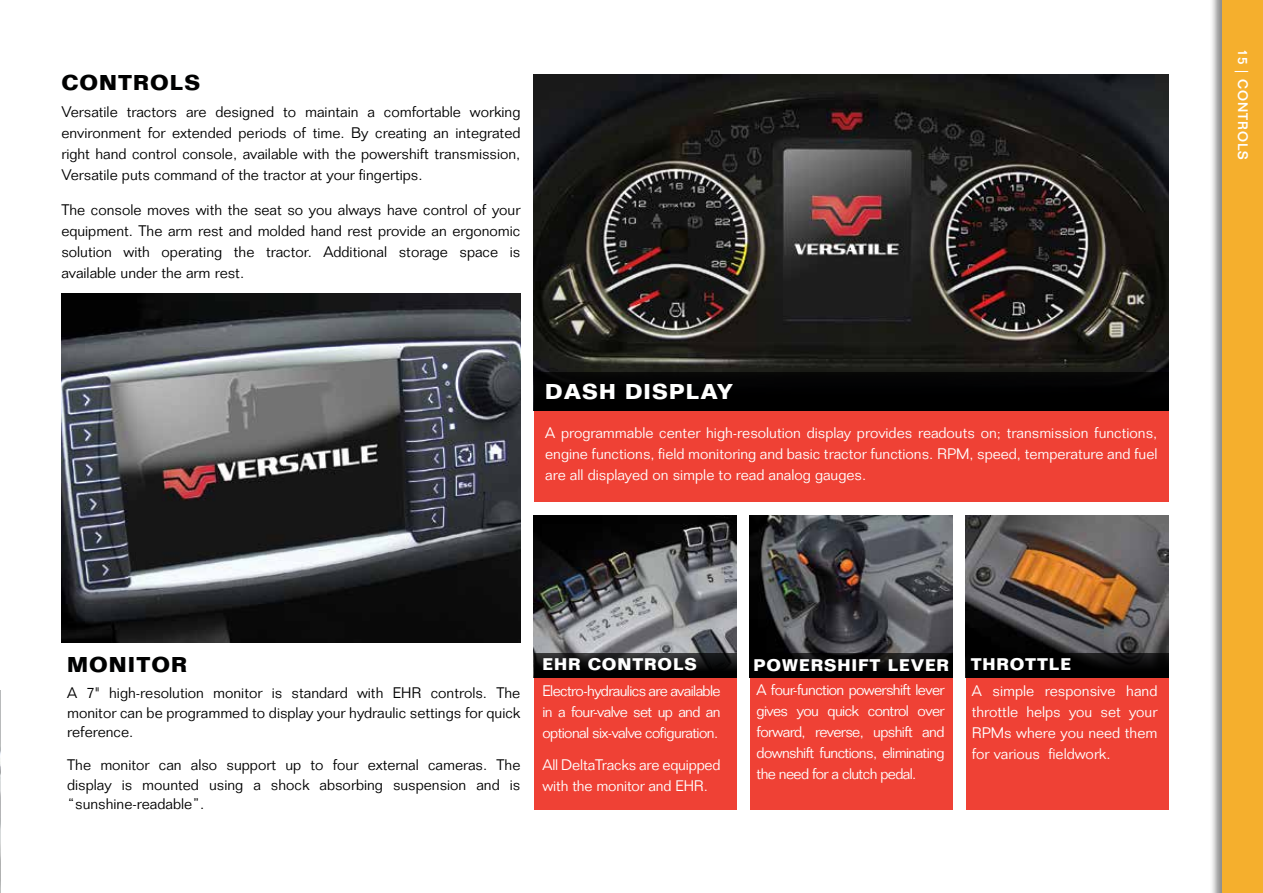
<style>
.page{position:relative;width:1263px;height:893px;background:#fff}
.page>*{position:absolute;margin:0;border:0;box-sizing:border-box;transform-origin:0 0}
.t1{font:700 21px "Folio Std";letter-spacing:.05em;color:#000101}
.t2{font:700 21px "Folio Std";letter-spacing:.05em;color:#fff}
.t3{font:700 16.5px "Folio Std";letter-spacing:.05em;color:#fff}
.t4{font:300 15px/21px "Folio Std";color:#000101;text-align:justify}
.t5{font:300 15px/21px "Folio Std";letter-spacing:-.01em;color:#fff;text-align:justify}
.t6{font:500 13.5px "Folio Std";letter-spacing:.07em;color:#fff}
</style>
<div class="page">
<div style="left:534px;top:675px;width:203px;height:135px;background:#ef4135"></div>
<div style="left:750px;top:675px;width:202px;height:135px;background:#ef4135"></div>
<div style="left:966px;top:675px;width:203px;height:135px;background:#ef4135"></div>
<svg style="left:0;top:690px;width:1px;height:203px"></svg>
<img style="left:534px;top:75px;width:635px;height:297px">
<img style="left:966px;top:516px;width:203px;height:137px">
<img style="left:750px;top:516px;width:203px;height:137px">
<img style="left:534px;top:516px;width:203px;height:137px">
<img style="left:61px;top:293px;width:459px;height:349px">
<div style="left:534px;top:410px;width:634px;height:92px;background:#ef4135"></div>
<div style="left:1209px;top:0;width:54px;height:893px;background:#000;opacity:.45"></div>
<div style="left:1222px;top:0;width:41px;height:893px;background:#f5af2d"></div>
<div style="left:534px;top:372px;width:635px;height:38px;background:#000"></div>
<div style="left:966px;top:653px;width:203px;height:25px;background:#000"></div>
<svg style="left:750px;top:653px;width:203px;height:25px;background:#060506"></svg>
<svg style="left:534px;top:653px;width:203px;height:25px;background:#111212"></svg>
<h1 class="t1" style="left:61px;top:69px;width:141px">CONTROLS</h1>
<p class="t4" style="left:61px;top:102px;width:461px">Versatile tractors are designed to maintain a comfortable working environment for extended periods of time. By creating an integrated right hand control console, available with the powershift transmission, Versatile puts command of the tractor at your fingertips.</p>
<p class="t4" style="left:61px;top:199px;width:461px">The console moves with the seat so you always have control of your equipment. The arm rest and molded hand rest provide an ergonomic solution with operating the tractor. Additional storage space is available under the arm rest.</p>
<h1 class="t2" style="left:545px;top:378px;width:190px">DASH DISPLAY</h1>
<p class="t5" style="left:545px;top:422px;width:614px">A programmable center high-resolution display provides readouts on; transmission functions, engine functions, field monitoring and basic tractor functions. RPM, speed, temperature and fuel are all displayed on simple to read analog gauges.</p>
<h1 class="t1" style="left:67px;top:651px;width:121px">MONITOR</h1>
<p class="t4" style="left:67px;top:683px;width:455px;line-height:19.5px">A 7" high-resolution monitor is standard with EHR controls. The monitor can be programmed to display your hydraulic settings for quick reference.</p>
<p class="t4" style="left:67px;top:755px;width:455px;line-height:19.5px">The monitor can also support up to four external cameras. The display is mounted using a shock absorbing suspension and is “sunshine-readable”.</p>
<p class="t3" style="left:542px;top:654px;width:156px">EHR CONTROLS</p>
<p class="t3" style="left:753px;top:655px;width:197px">POWERSHIFT LEVER</p>
<p class="t3" style="left:971px;top:654px;width:102px">THROTTLE</p>
<p class="t5" style="left:542px;top:681px;width:180px">Electro-hydraulics are available in a four-valve set up and an optional six-valve cofiguration.</p>
<p class="t5" style="left:542px;top:754px;width:180px">All DeltaTracks are equipped with the monitor and EHR.</p>
<p class="t5" style="left:757px;top:679px;width:189px">A four-function powershift lever gives you quick control over forward, reverse, upshift and downshift functions, eliminating the need for a clutch pedal.</p>
<p class="t5" style="left:972px;top:681px;width:187px">A simple responsive hand throttle helps you set your RPMs where you need them for various fieldwork.</p>
<p class="t6" style="left:1251px;top:49px;width:112px;rotate:90deg">15 | CONTROLS</p>
</div>
